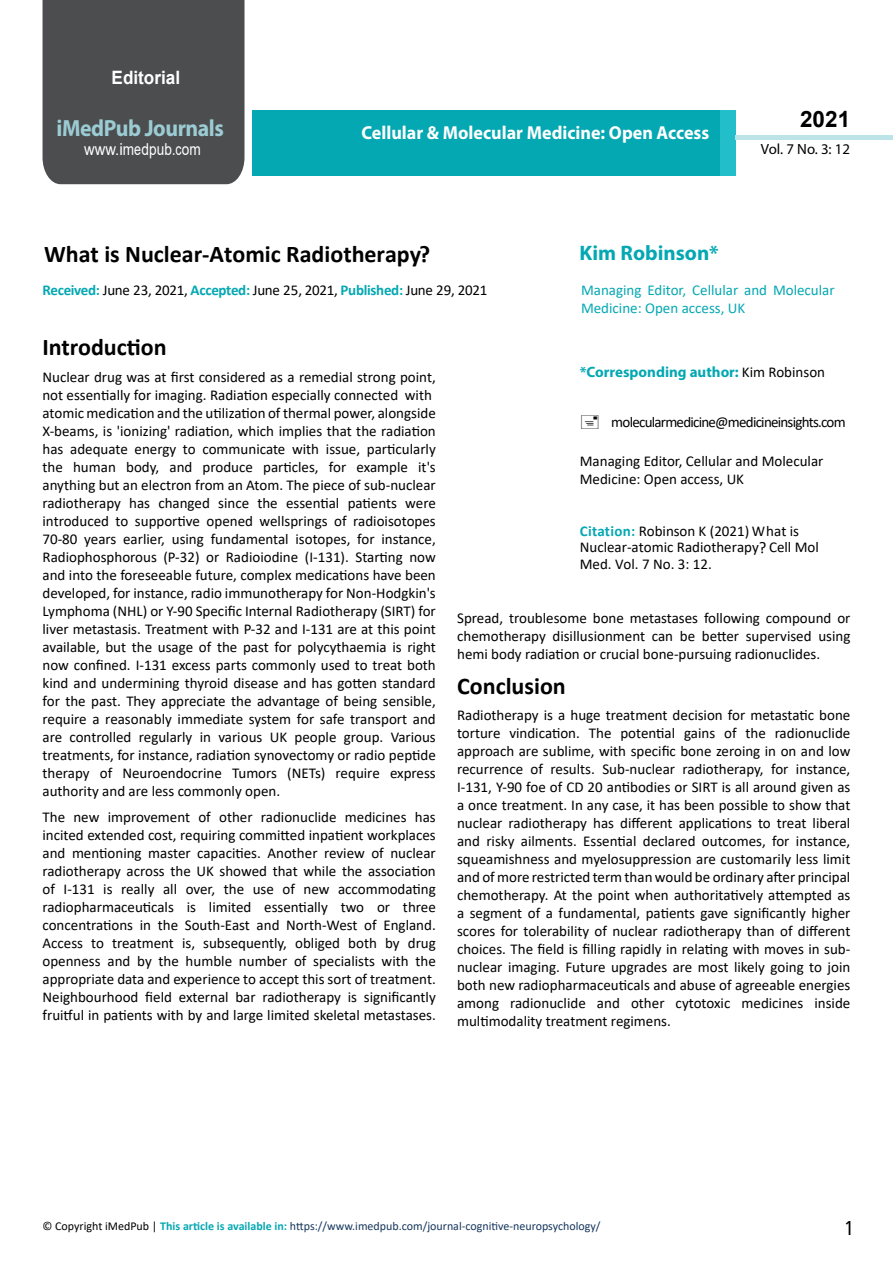
<style>
.page{position:relative;width:893px;height:1263px;background:#fff}
.page>*{position:absolute;margin:0;border:0;box-sizing:border-box;transform-origin:0 0}
.t1{font:25.5px "Tunga";color:#000}
.t2{font:700 24px "Calibri";color:#000}
.t3{font:700 23.4px "Myriad Pro";letter-spacing:-.02em;color:#9bccd3;scale:.93 1}
.t4{font:700 22.5px "Arial";color:#000}
.t5{font:700 21px "Myriad Pro";color:#04a8b2}
.t6{font:700 18.75px "Myriad Pro";color:#fff;scale:.96 1}
.t7{font:700 18.45px "Arial";color:#fff;scale:.93 1}
.t8{font:16.5px "Arial";letter-spacing:.005em;color:#fff;scale:.89 1}
.t9{font:16.5px "Calibri";color:#000}
.t10{font:15px/18px "Calibri";color:#000;text-align:justify}
.t11{font:15px "Calibri";letter-spacing:-.02em;color:#000}
.t12{font:15px/18px "Calibri";color:#04a8b2}
.t13{font:15px "Calibri";letter-spacing:-.05em;color:#000}
.t14{font:700 15px "Myriad Pro";color:#04a8b2}
.t15{font:14.85px "Myriad Pro";color:#000}
.t16{font:12px "Calibri";color:#16375d}
.s1{font-family:"Calibri"}
.s2{font-weight:700;color:#04a8b2}
.s3{font-family:"Calibri";font-weight:400;color:#000}
.s4{color:#000}
</style>
<div class="page">
<div style="left:252px;top:110px;width:469px;height:66px;background:#04a8b2"></div>
<div style="left:720px;top:110px;width:16px;height:66px;background:#22bec9"></div>
<div style="left:736px;top:135px;width:157px;height:5px;background:#bce4e8"></div>
<div style="left:43px;top:0;width:201px;height:184px;background:#4c4d4f"></div>
<p class="t7" style="left:112px;top:65px;width:75px">Editorial</p>
<h3 class="t3" style="left:57px;top:113px;width:181px">iMedPub Journals</h3>
<p class="t8" style="left:84px;top:138px;width:133px">www.imedpub<span class="s1">.</span>com</p>
<p class="t6" style="left:362px;top:121px;width:364px">Cellular &amp; Molecular Medicine: Open Access</p>
<h3 class="t4" style="left:800px;top:104px;width:52px">2021</h3>
<p class="t15" style="left:761px;top:140px;width:91px">Vol. 7 No. 3: 12</p>
<h2 class="t2" style="left:44px;top:237px;width:387px">What is Nuclear-Atomic Radiotherapy?</h2>
<p class="t11" style="left:43px;top:279px;width:446px"><span class="s2">Received:</span> June 23, 2021, <span class="s2">Accepted:</span> June 25, 2021, <span class="s2">Published:</span> June 29, 2021</p>
<h3 class="t5" style="left:580px;top:239px;width:141px">Kim Robinson*</h3>
<p class="t12" style="left:581px;top:281px;width:255px">Managing Editor, Cellular and Molecular<br>Medicine: Open access, UK</p>
<h2 class="t2" style="left:43px;top:330px;width:126px">Introduction</h2>
<p class="t10" style="left:43px;top:367px;width:395px">Nuclear drug was at first considered as a remedial strong point,</p>
<p class="t10" style="left:43px;top:403px;width:395px">atomic medication and the utilization of thermal power, alongside X-beams, is 'ionizing' radiation, which implies that the radiation has adequate energy to communicate with issue, particularly the human body, and produce particles, for example it's anything but an electron from an Atom. The piece of sub-nuclear radiotherapy has changed since the essential patients were introduced to supportive opened wellsprings of radioisotopes 70-80 years earlier, using fundamental isotopes, for instance, Radiophosphorous (P-32) or Radioiodine (I-131). Starting now and into the foreseeable future, complex medications have been developed, for instance, radio immunotherapy for Non-Hodgkin's Lymphoma (NHL) or Y-90 Specific Internal Radiotherapy (SIRT) for liver metastasis. Treatment with P-32 and I-131 are at this point available, but the usage of the past for polycythaemia is right now confined. I-131 excess parts commonly used to treat both kind and undermining thyroid disease and has gotten standard for the past. They appreciate the advantage of being sensible, require a reasonably immediate system for safe transport and are controlled regularly in various UK people group. Various treatments, for instance, radiation synovectomy or radio peptide therapy of Neuroendocrine Tumors (NETs) require express authority and are less commonly open.</p>
<p class="t10" style="left:43px;top:808px;width:395px">The new improvement of other radionuclide medicines has incited extended cost, requiring committed inpatient workplaces and mentioning master capacities. Another review of nuclear radiotherapy across the UK showed that while the association of I-131 is really all over, the use of new accommodating radiopharmaceuticals is limited essentially two or three concentrations in the South-East and North-West of England.<br>Access to treatment is, subsequently, obliged both by drug openness and by the humble number of specialists with the appropriate data and experience to accept this sort of treatment.<br>Neighbourhood field external bar radiotherapy is significantly fruitful in patients with by and large limited skeletal metastases.</p>
<p class="t10" style="left:42px;top:385px;width:391px">not essentially for imaging. Radiation especially connected with</p>
<p class="t14" style="left:580px;top:362px;width:247px">*Corresponding author: <span class="s3">Kim Robinson</span></p>
<p class="t13" style="left:611px;top:411px;width:236px">molecularmedicine@medicineinsights.com</p>
<p class="t10" style="left:580px;top:452px;width:245px">Managing Editor, Cellular and Molecular<br>Medicine: Open access, UK</p>
<p class="t10" style="left:580px;top:522px;width:241px;line-height:16.5px;text-align:left"><span class="s2">Citation:</span> Robinson K (2021) hat is<br>Nuclear-atomic Radiotherapy? Cell Mol<br>Med. Vol. 7 No. 3: 12.</p>
<p class="t10" style="left:752px;top:522px;width:15px">W</p>
<p class="t9" style="left:759px;top:536px;width:9px">?</p>
<p class="t10" style="left:457px;top:608px;width:395px">Spread, troublesome bone metastases following compound or chemotherapy disillusionment can be better supervised using hemi body radiation or crucial bone-pursuing radionuclides.</p>
<h2 class="t2" style="left:457px;top:669px;width:110px">Conclusion</h2>
<p class="t10" style="left:457px;top:706px;width:395px">Radiotherapy is a huge treatment decision for metastatic bone torture vindication. The potential gains of the radionuclide approach are sublime, with specific bone zeroing in on and low recurrence of results. Sub-nuclear radiotherapy, for instance, I-131, Y-90 foe of CD 20 antibodies or SIRT is all around given as a once treatment. In any case, it has been possible to show that nuclear radiotherapy has different applications to treat liberal and risky ailments. Essential declared outcomes, for instance, squeamishness and myelosuppression are customarily less limit and of more restricted term than would be ordinary after principal chemotherapy. At the point when authoritatively attempted as a segment of a fundamental, patients gave significantly higher scores for tolerability of nuclear radiotherapy than of different choices. The field is filling rapidly in relating with moves in sub&shy;nuclear imaging. Future upgrades are most likely going to join both new radiopharmaceuticals and abuse of agreeable energies among radionuclide and other cytotoxic medicines inside multimodality treatment regimens.</p>
<p class="t16" style="left:43px;top:1217px;width:560px"><span class="s4">© Copyright iMedPub |</span> <span class="s2">This article is available in:</span> https://www.imedpub.com/journal-cognitive-neuropsychology/</p>
<h1 class="t1" style="left:846px;top:1211px;width:9px">1</h1>
</div>
